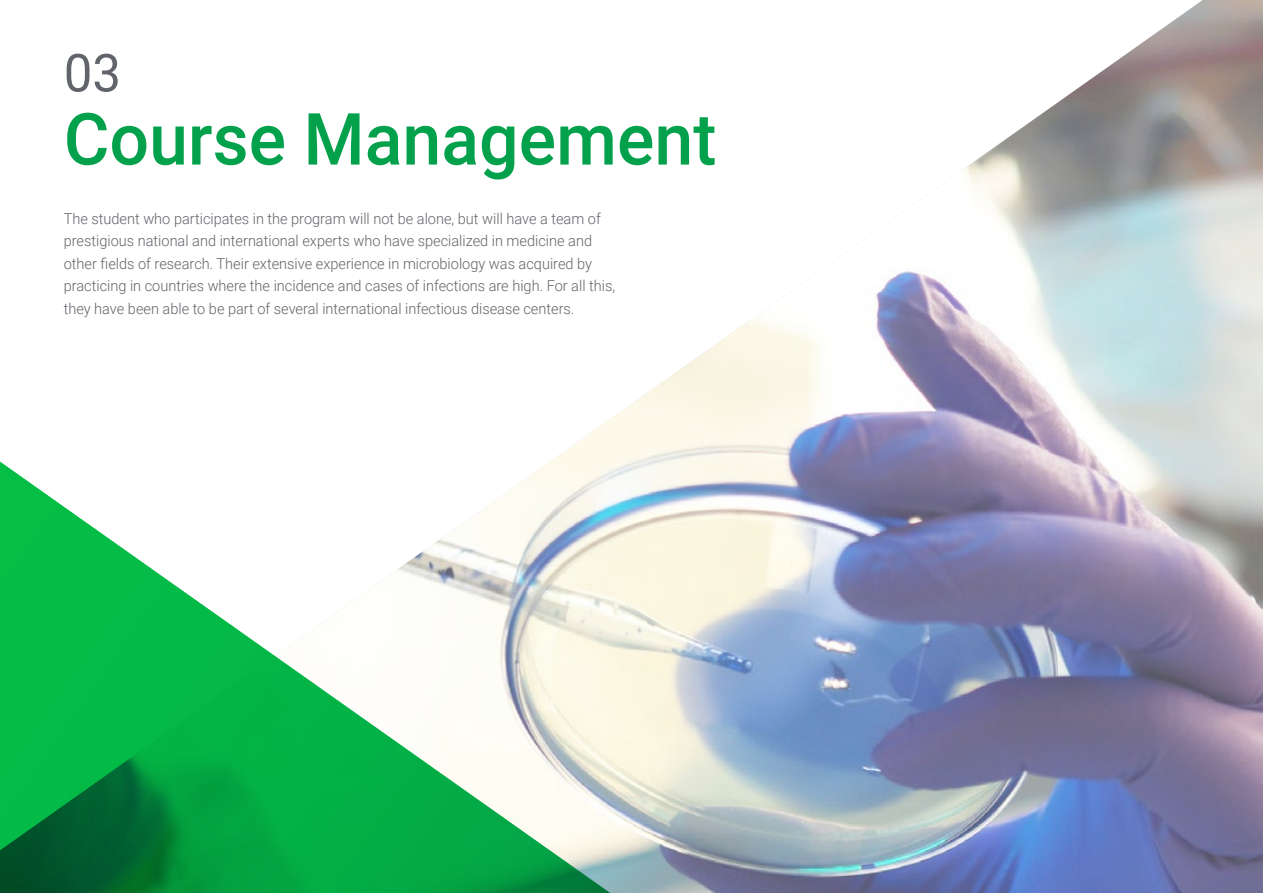
<style>
.page{position:relative;width:1263px;height:893px;background:#fff}
.page>*{position:absolute;margin:0;border:0;box-sizing:border-box;transform-origin:0 0}
.t1{font:500 72px "Roboto";color:#04a14d}
.t2{font:52.5px "Roboto";color:#61646a}
.t3{font:300 15px/22.5px "Roboto";color:#61646a}
</style>
<div class="page">
<img style="left:572px;top:0;width:691px;height:893px">
<svg style="left:0;top:446px;width:640px;height:447px"></svg>
<h2 class="t2" style="left:64px;top:36px;width:59px">03</h2>
<h1 class="t1" style="left:64px;top:89px;width:654px">Course Management</h1>
<p class="t3" style="left:64px;top:207px;width:553px">The student who participates in the program will not be alone, but will have a team of prestigious national and international experts who have specialized in medicine and other fields of research. Their extensive experience in microbiology was acquired by practicing in countries where the incidence and cases of infections are high. For all this, they have been able to be part of several international infectious disease centers.</p>
</div>
